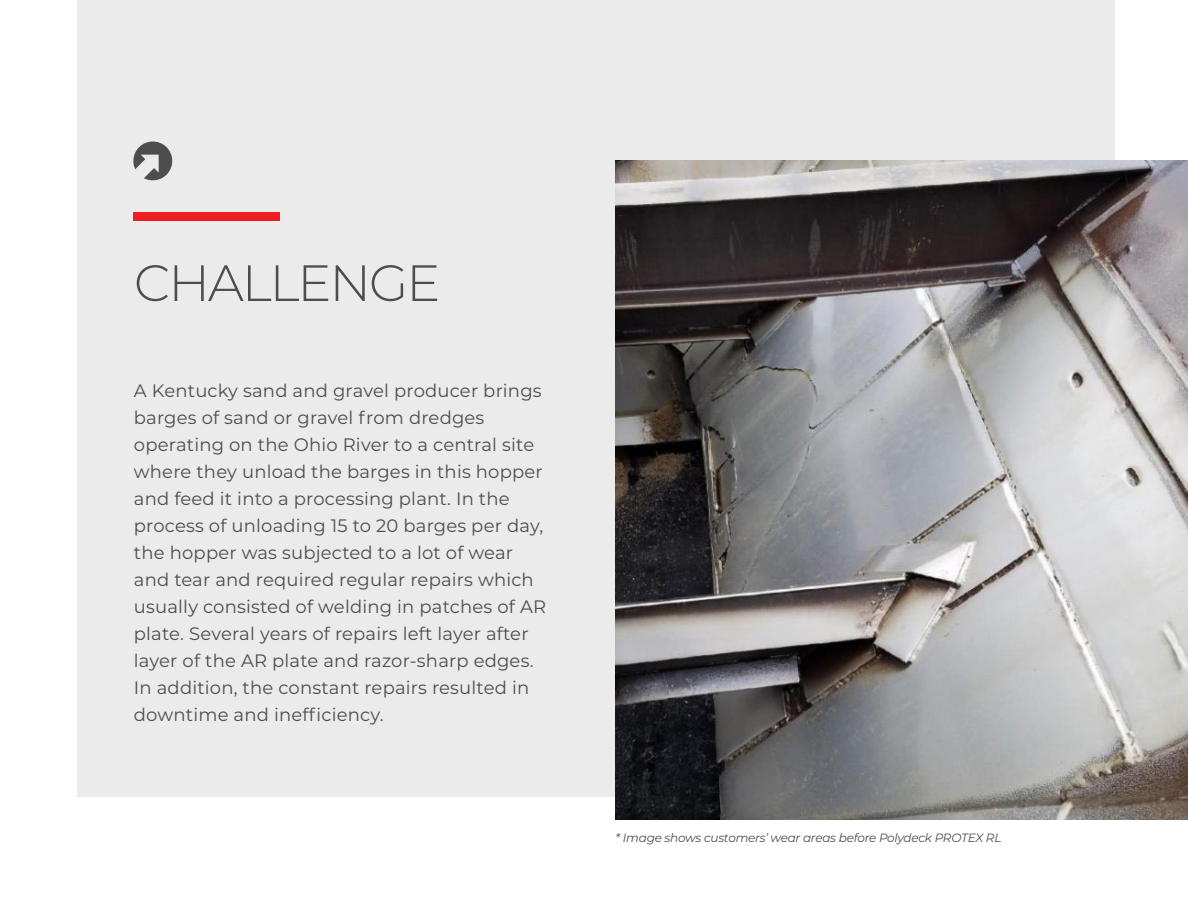
<style>
.page{position:relative;width:1188px;height:918px;background:#fff}
.page>*{position:absolute;margin:0;border:0;box-sizing:border-box;transform-origin:0 0}
.t1{font:300 51px "Montserrat";letter-spacing:-.04em;color:#4d4d4f}
.t2{font:18px/27px "Montserrat";letter-spacing:.01em;color:#4d4d4f}
.t3{font:italic 12px "Montserrat";letter-spacing:-.02em;color:#4d4d4f}
</style>
<div class="page">
<div style="left:77px;top:0;width:1038px;height:796px;background:#ebebec"></div>
<div style="left:133px;top:212px;width:147px;height:8px;background:#ed1d24"></div>
<svg style="left:133px;top:141px;width:40px;height:40px"></svg>
<img style="left:616px;top:161px;width:572px;height:659px">
<h1 class="t1" style="left:134px;top:248px;width:308px">CHALLENGE</h1>
<p class="t2" style="left:134px;top:377px;width:414px">A Kentucky sand and gravel producer brings barges of sand or gravel from dredges operating on the Ohio River to a central site where they unload the barges in this hopper and feed it into a processing plant. In the process of unloading 15 to 20 barges per day, the hopper was subjected to a lot of wear and tear and required regular repairs which usually consisted of welding in patches of AR plate. Several years of repairs left layer after layer of the AR plate and razor-sharp edges.<br>In addition, the constant repairs resulted in downtime and inefficiency.</p>
<p class="t3" style="left:616px;top:830px;width:387px">* Image shows customers’ wear areas before Polydeck PROTEX RL</p>
</div>
